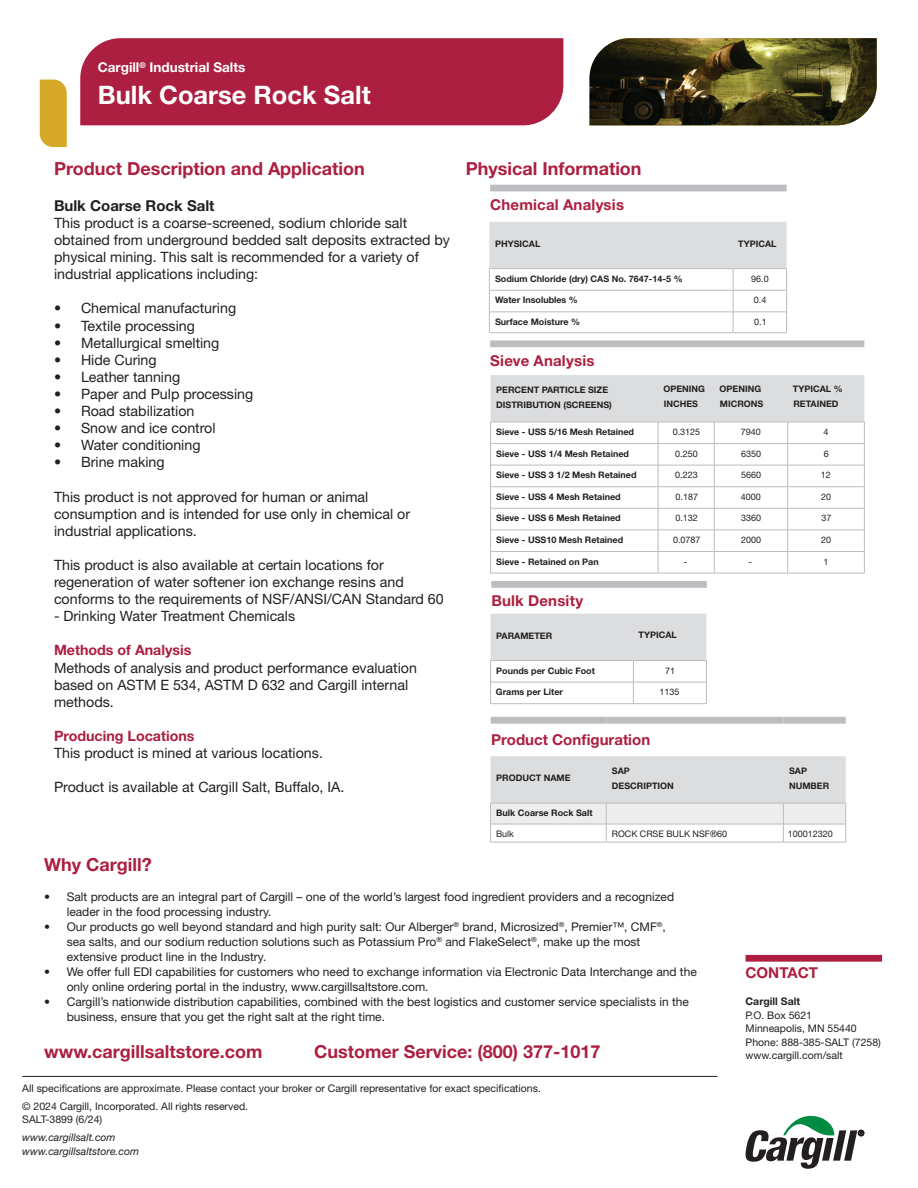
<style>
.page{position:relative;width:918px;height:1188px;background:#fff}
.page>*{position:absolute;margin:0;border:0;box-sizing:border-box;transform-origin:0 0}
.t1{font:700 25.5px "Helvetica Neue LT Std";color:#fff}
.t2{font:700 18px "Helvetica Neue LT Std";color:#ad1f40}
.t3{font:700 15px "Helvetica Neue LT Std";letter-spacing:.01em;color:#ad1f40}
.t4{font:700 15px "Helvetica Neue LT Std";color:#231f20}
.t5{font:14.25px/17.1px "Helvetica Neue LT Std";color:#231f20}
.t6{font:700 14.25px "Helvetica Neue LT Std";color:#ad1f40}
.t7{font:700 13.5px "Helvetica Neue LT Std";color:#fff}
.t8{font:12px/15px "Helvetica Neue LT Std";color:#231f20}
.t9{font:10.5px/13.5px "Helvetica Neue LT Std";color:#231f20}
.t10{font:italic 10.5px/13.5px "Helvetica Neue LT Std";color:#231f20}
.t11{font:700 10.5px "Helvetica Neue LT Std";color:#231f20}
.t12{font:700 9px/15px "Helvetica Neue LT Std";color:#231f20}
.t13{font:9px "Helvetica Neue LT Std";color:#231f20}
</style>
<div class="page">
<div style="left:80px;top:38px;width:483px;height:87px;background:#ad1f40"></div>
<svg style="left:40px;top:80px;width:27px;height:67px;background:#d7ae32"></svg>
<img style="left:589px;top:38px;width:288px;height:87px">
<svg style="left:489px;top:222px;width:298px;height:111px"></svg>
<div style="left:490px;top:185px;width:297px;height:6px;background:#bcbdc0"></div>
<svg style="left:490px;top:614px;width:217px;height:90px"></svg>
<div style="left:491px;top:581px;width:216px;height:7px;background:#bcbdc0"></div>
<hr style="left:22px;top:1076px;width:695px;height:1px;background:#231f20">
<svg style="left:745px;top:1115px;width:119px;height:54px"></svg>
<hr style="left:491px;top:842px;width:115px;height:1px;background:#bcbdc0">
<hr style="left:784px;top:842px;width:61px;height:1px;background:#bcbdc0">
<hr style="left:607px;top:842px;width:176px;height:1px;background:#bcbdc0">
<svg style="left:490px;top:756px;width:356px;height:86px"></svg>
<div style="left:491px;top:717px;width:115px;height:7px;background:#bcbdc0"></div>
<div style="left:606px;top:717px;width:177px;height:7px;background:#bcbdc0"></div>
<div style="left:783px;top:717px;width:63px;height:7px;background:#bcbdc0"></div>
<div style="left:746px;top:955px;width:136px;height:7px;background:#ad1f40"></div>
<hr style="left:491px;top:573px;width:167px;height:1px;background:#bcbdc0">
<hr style="left:658px;top:573px;width:56px;height:1px;background:#bcbdc0">
<hr style="left:714px;top:573px;width:74px;height:1px;background:#bcbdc0">
<hr style="left:788px;top:573px;width:76px;height:1px;background:#bcbdc0">
<svg style="left:490px;top:375px;width:375px;height:198px"></svg>
<div style="left:490px;top:340px;width:374px;height:7px;background:#bcbdc0"></div>
<p class="t7" style="left:98px;top:59px;width:149px">Cargill<sup>®</sup> Industrial Salts</p>
<h1 class="t1" style="left:98px;top:79px;width:274px">Bulk Coarse Rock Salt</h1>
<p class="t2" style="left:54px;top:157px;width:312px">Product Description and Application</p>
<p class="t4" style="left:54px;top:196px;width:162px">Bulk Coarse Rock Salt</p>
<p class="t5" style="left:54px;top:214px;width:398px">This product is a coarse-screened, sodium chloride salt obtained from underground bedded salt deposits extracted by physical mining. This salt is recommended for a variety of industrial applications including:</p>
<p class="t5" style="left:54px;top:300px;width:184px">• Chemical manufacturing</p>
<p class="t5" style="left:54px;top:317px;width:143px">• Textile processing</p>
<p class="t5" style="left:54px;top:334px;width:167px">• Metallurgical smelting</p>
<p class="t5" style="left:54px;top:351px;width:104px">• Hide Curing</p>
<p class="t5" style="left:54px;top:368px;width:128px">• Leather tanning</p>
<p class="t5" style="left:54px;top:385px;width:201px">• Paper and Pulp processing</p>
<p class="t5" style="left:54px;top:402px;width:142px">• Road stabilization</p>
<p class="t5" style="left:54px;top:419px;width:163px">• Snow and ice control</p>
<p class="t5" style="left:54px;top:436px;width:148px">• Water conditioning</p>
<p class="t5" style="left:54px;top:454px;width:112px">• Brine making</p>
<p class="t5" style="left:54px;top:488px;width:358px">This product is not approved for human or animal consumption and is intended for use only in chemical or industrial applications.</p>
<p class="t5" style="left:54px;top:556px;width:391px">This product is also available at certain locations for regeneration of water softener ion exchange resins and conforms to the requirements of NSF/ANSI/CAN Standard 60</p>
<p class="t5" style="left:54px;top:607px;width:243px">- Drinking Water Treatment Chemicals</p>
<p class="t6" style="left:54px;top:642px;width:139px">Methods of Analysis</p>
<p class="t5" style="left:54px;top:659px;width:364px">Methods of analysis and product performance evaluation based on ASTM E 534, ASTM D 632 and Cargill internal methods.</p>
<p class="t6" style="left:54px;top:727px;width:142px">Producing Locations</p>
<p class="t5" style="left:54px;top:744px;width:270px">This product is mined at various locations.</p>
<p class="t5" style="left:54px;top:778px;width:292px">Product is available at Cargill Salt, Buffalo, IA.</p>
<p class="t2" style="left:466px;top:157px;width:177px">Physical Information</p>
<p class="t3" style="left:490px;top:195px;width:135px">Chemical Analysis</p>
<p class="t12" style="left:495px;top:236px;width:47px">PHYSICAL</p>
<p class="t12" style="left:738px;top:236px;width:40px">TYPICAL</p>
<p class="t12" style="left:495px;top:271px;width:189px">Sodium Chloride (dry) CAS No. 7647-14-5 %</p>
<p class="t13" style="left:751px;top:273px;width:19px">96.0</p>
<p class="t12" style="left:495px;top:293px;width:84px">Water Insolubles %</p>
<p class="t13" style="left:754px;top:295px;width:14px">0.4</p>
<p class="t12" style="left:495px;top:314px;width:87px">Surface Moisture %</p>
<p class="t13" style="left:754px;top:316px;width:14px">0.1</p>
<p class="t3" style="left:490px;top:351px;width:106px">Sieve Analysis</p>
<p class="t12" style="left:496px;top:382px;width:117px">PERCENT PARTICLE SIZE<br>DISTRIBUTION (SCREENS)</p>
<p class="t12" style="left:663px;top:382px;width:43px">OPENING<br>INCHES</p>
<p class="t12" style="left:720px;top:382px;width:45px">OPENING<br>MICRONS</p>
<p class="t12" style="left:793px;top:382px;width:51px">TYPICAL %<br>RETAINED</p>
<p class="t12" style="left:496px;top:424px;width:139px">Sieve - USS 5/16 Mesh Retained</p>
<p class="t13" style="left:673px;top:427px;width:29px">0.3125</p>
<p class="t13" style="left:741px;top:427px;width:22px">7940</p>
<p class="t13" style="left:824px;top:427px;width:7px">4</p>
<p class="t12" style="left:496px;top:446px;width:134px">Sieve - USS 1/4 Mesh Retained</p>
<p class="t13" style="left:675px;top:448px;width:24px">0.250</p>
<p class="t13" style="left:741px;top:448px;width:22px">6350</p>
<p class="t13" style="left:824px;top:448px;width:7px">6</p>
<p class="t12" style="left:496px;top:467px;width:142px">Sieve - USS 3 1/2 Mesh Retained</p>
<p class="t13" style="left:675px;top:470px;width:24px">0.223</p>
<p class="t13" style="left:741px;top:470px;width:22px">5660</p>
<p class="t13" style="left:821px;top:470px;width:12px">12</p>
<p class="t12" style="left:496px;top:489px;width:126px">Sieve - USS 4 Mesh Retained</p>
<p class="t13" style="left:675px;top:491px;width:24px">0.187</p>
<p class="t13" style="left:741px;top:491px;width:22px">4000</p>
<p class="t13" style="left:821px;top:491px;width:12px">20</p>
<p class="t12" style="left:496px;top:511px;width:126px">Sieve - USS 6 Mesh Retained</p>
<p class="t13" style="left:675px;top:513px;width:24px">0.132</p>
<p class="t13" style="left:741px;top:513px;width:22px">3360</p>
<p class="t13" style="left:822px;top:513px;width:12px">37</p>
<p class="t12" style="left:496px;top:532px;width:129px">Sieve - USS10 Mesh Retained</p>
<p class="t13" style="left:673px;top:534px;width:29px">0.0787</p>
<p class="t13" style="left:741px;top:534px;width:22px">2000</p>
<p class="t13" style="left:821px;top:534px;width:12px">20</p>
<p class="t12" style="left:496px;top:554px;width:104px">Sieve - Retained on Pan</p>
<p class="t13" style="left:684px;top:556px;width:5px">-</p>
<p class="t13" style="left:748px;top:556px;width:5px">-</p>
<p class="t13" style="left:824px;top:556px;width:7px">1</p>
<p class="t3" style="left:491px;top:592px;width:93px">Bulk Density</p>
<p class="t12" style="left:496px;top:628px;width:57px">PARAMETER</p>
<p class="t12" style="left:639px;top:628px;width:40px">TYPICAL</p>
<p class="t12" style="left:496px;top:663px;width:100px">Pounds per Cubic Foot</p>
<p class="t13" style="left:665px;top:665px;width:12px">71</p>
<p class="t12" style="left:496px;top:684px;width:69px">Grams per Liter</p>
<p class="t13" style="left:660px;top:687px;width:22px">1135</p>
<p class="t3" style="left:491px;top:731px;width:160px">Product Configuration</p>
<p class="t12" style="left:496px;top:770px;width:76px">PRODUCT NAME</p>
<p class="t12" style="left:612px;top:763px;width:63px">SAP<br>DESCRIPTION</p>
<p class="t12" style="left:789px;top:763px;width:42px">SAP<br>NUMBER</p>
<p class="t12" style="left:496px;top:805px;width:98px">Bulk Coarse Rock Salt</p>
<p class="t13" style="left:496px;top:829px;width:19px">Bulk</p>
<p class="t13" style="left:612px;top:829px;width:117px">ROCK CRSE BULK NSF®60</p>
<p class="t13" style="left:788px;top:829px;width:47px">100012320</p>
<p class="t2" style="left:44px;top:854px;width:109px">Why Cargill?</p>
<p class="t8" style="left:67px;top:890px;width:609px;text-indent:-23px">• Salt products are an integral part of Cargill – one of the world’s largest food ingredient providers and a recognized leader in the food processing industry.</p>
<p class="t8" style="left:67px;top:920px;width:601px;text-indent:-23px">• Our products go well beyond standard and high purity salt: Our Alberger<sup>®</sup> brand, Microsized<sup>®</sup>, Premier™, CMF<sup>®</sup>, sea salts, and our sodium reduction solutions such as Potassium Pro<sup>®</sup> and FlakeSelect<sup>®</sup>, make up the most extensive product line in the Industry.</p>
<p class="t8" style="left:67px;top:965px;width:632px;text-indent:-22px">• We offer full EDI capabilities for customers who need to exchange information via Electronic Data Interchange and the only online ordering portal in the industry, www.cargillsaltstore.com.</p>
<p class="t8" style="left:67px;top:995px;width:624px;text-indent:-22px">• Cargill’s nationwide distribution capabilities, combined with the best logistics and customer service specialists in the business, ensure that you get the right salt at the right time.</p>
<p class="t2" style="left:44px;top:1041px;width:220px">www.cargillsaltstore.com</p>
<p class="t2" style="left:314px;top:1041px;width:288px">Customer Service: (800) 377-1017</p>
<p class="t9" style="left:22px;top:1079px;width:520px;line-height:18px">All specifications are approximate. Please contact your broker or Cargill representative for exact specifications. © 2024 Cargill, Incorporated. All rights reserved.</p>
<p class="t9" style="left:22px;top:1113px;width:81px">SALT-3899 (6/24)</p>
<p class="t10" style="left:22px;top:1131px;width:118px">www.cargillsalt.com www.cargillsaltstore.com</p>
<p class="t3" style="left:746px;top:964px;width:74px">CONTACT</p>
<p class="t11" style="left:746px;top:995px;width:56px">Cargill Salt</p>
<p class="t9" style="left:746px;top:1008px;width:137px">P.O. Box 5621<br>Minneapolis, MN 55440<br>Phone: 888-385-SALT (7258) www.cargill.com/salt</p>
</div>
